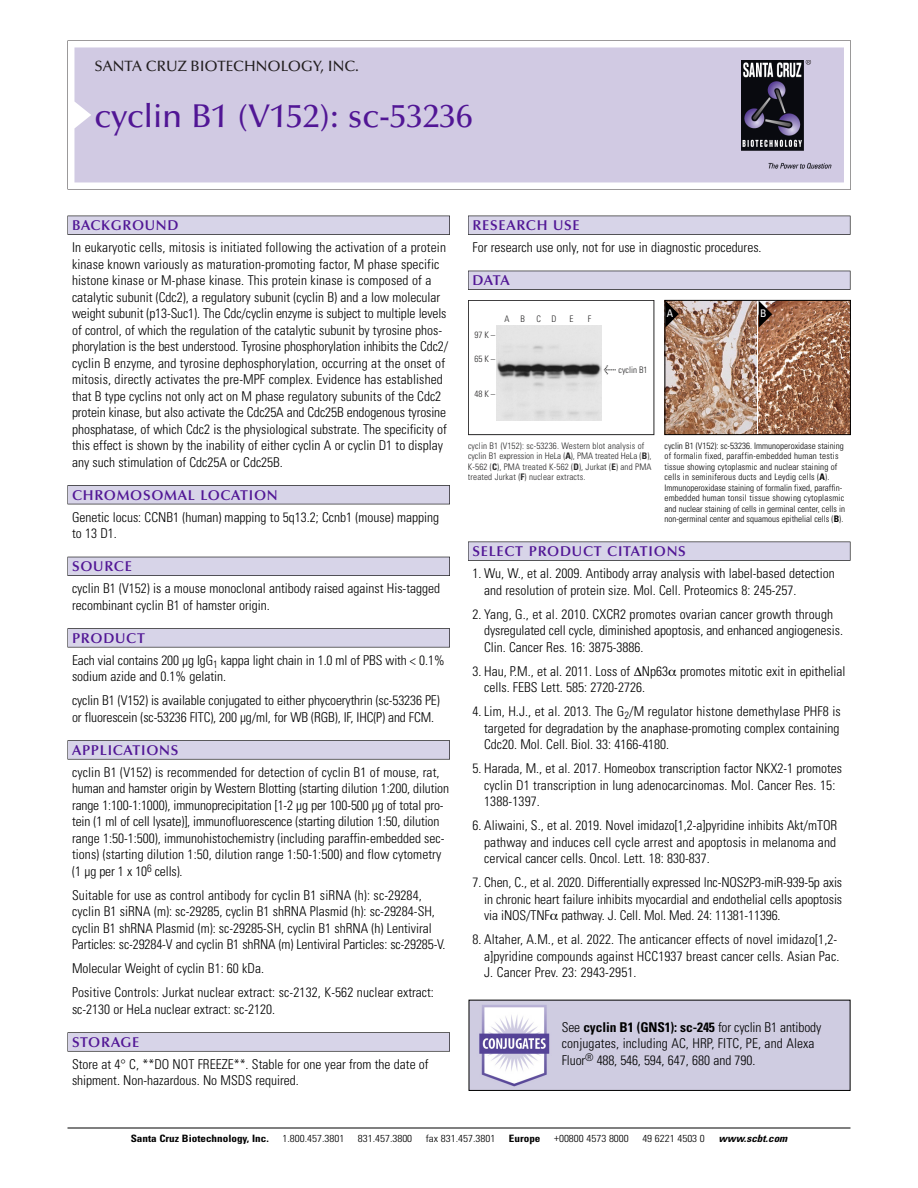
<style>
.page{position:relative;width:918px;height:1188px;background:#fff}
.page>*{position:absolute;margin:0;border:0;box-sizing:border-box;transform-origin:0 0}
.t1{font:500 33px "Optima";color:#511695}
.t2{font:500 15px "Optima";color:#231f20}
.t3{font:600 14.25px "Optima";letter-spacing:.05em;color:#511695}
.t4{font:300 condensed 13.5px/16.5px "Univers";color:#000}
.t5{font:condensed 10.5px "Univers";color:#fff}
.t6{font:300 condensed 10.2px "Univers";color:#000;scale:1.1 1}
.t7{font:700 condensed 10.2px "Univers";color:#000;scale:1.1 1}
.t8{font:italic 700 condensed 10.2px "Univers";color:#000;scale:1.1 1}
.t9{font:300 condensed 9px/10.5px "Univers";color:#000}
.t10{font:300 condensed 9px/10.5px "Univers";letter-spacing:.015em;color:#272627}
.s1{font-family:"Meta Plus";font-weight:400;font-stretch:normal;font-size:10.5px}
.s2{font-weight:700}
</style>
<div class="page">
<svg style="left:68px;top:40px;width:783px;height:149px"></svg>
<div style="left:74px;top:47px;width:770px;height:135px;background:#d1cae3"></div>
<img style="left:741px;top:60px;width:90px;height:108px">
<div style="left:68px;top:216px;width:382px;height:19px;background:#535256"></div>
<div style="left:68px;top:216px;width:381px;height:18px;background:#d7d4e8"></div>
<div style="left:68px;top:485px;width:382px;height:19px;background:#515155"></div>
<div style="left:68px;top:486px;width:381px;height:18px;background:#d7d4e8"></div>
<div style="left:68px;top:557px;width:382px;height:19px;background:#515057"></div>
<div style="left:68px;top:557px;width:381px;height:18px;background:#d7d4e8"></div>
<div style="left:68px;top:628px;width:382px;height:19px;background:#575659"></div>
<div style="left:68px;top:629px;width:381px;height:18px;background:#d7d4e8"></div>
<svg style="left:68px;top:740px;width:382px;height:20px"></svg>
<div style="left:68px;top:741px;width:381px;height:18px;background:#d7d4e8"></div>
<svg style="left:68px;top:1032px;width:382px;height:20px"></svg>
<div style="left:68px;top:1033px;width:381px;height:18px;background:#d7d4e8"></div>
<div style="left:468px;top:216px;width:382px;height:19px;background:#535256"></div>
<div style="left:468px;top:216px;width:382px;height:18px;background:#d7d4e8"></div>
<div style="left:468px;top:271px;width:382px;height:19px;background:#525156"></div>
<div style="left:468px;top:271px;width:382px;height:18px;background:#d7d4e8"></div>
<div style="left:468px;top:542px;width:382px;height:19px;background:#545457"></div>
<div style="left:468px;top:542px;width:382px;height:18px;background:#d7d4e8"></div>
<hr style="left:68px;top:1128px;width:782px;height:1px;background:#000">
<div style="left:468px;top:300px;width:186px;height:135px;border:1px solid #272627"></div>
<img style="left:496px;top:325px;width:106px;height:95px">
<img style="left:759px;top:302px;width:90px;height:131px">
<img style="left:666px;top:302px;width:91px;height:131px">
<div style="left:664px;top:300px;width:187px;height:135px;border:1px solid #000"></div>
<svg style="left:759px;top:301px;width:13px;height:27px"></svg>
<svg style="left:665px;top:301px;width:14px;height:27px"></svg>
<img style="left:471px;top:1002px;width:377px;height:87px">
<div style="left:469px;top:1000px;width:381px;height:91px;border:1px solid #000"></div>
<p class="t2" style="left:94px;top:60px;width:266px">SANTA CRUZ BIOTECHNOLOGY, INC.</p>
<p class="t1" style="left:94px;top:102px;width:380px">cyclin B1 (V152): sc-53236</p>
<p class="t3" style="left:72px;top:219px;width:108px">BACKGROUND</p>
<p class="t4" style="left:72px;top:240px;width:378px">In eukaryotic cells, mitosis is initiated following the activation of a protein kinase known variously as maturation-promoting factor, M phase specific histone kinase or M-phase kinase. This protein kinase is composed of a catalytic subunit (Cdc2), a regulatory subunit (cyclin B) and a low molecular weight subunit (p13-Suc1). The Cdc/cyclin enzyme is subject to multiple levels of control, of which the regulation of the catalytic subunit by tyrosine phos&shy;phorylation is the best understood. Tyrosine phosphorylation inhibits the Cdc2/ cyclin B enzyme, and tyrosine dephos phorylation, occurring at the onset of mitosis, directly activates the pre-MPF complex. Evidence has established that B type cyclins not only act on M phase regulatory subunits of the Cdc2 protein kinase, but also activate the Cdc25A and Cdc25B endogenous tyrosine phosphatase, of which Cdc2 is the physio logical substrate. The specificity of this effect is shown by the inability of either cyclin A or cyclin D1 to display any such stimulation of Cdc25A or Cdc25B.</p>
<p class="t3" style="left:72px;top:489px;width:207px">CHROMOSOMAL LOCATION</p>
<p class="t4" style="left:72px;top:510px;width:368px">Genetic locus: CCNB1 (human) mapping to 5q13.2; Ccnb1 (mouse) mapping to 13 D1.</p>
<p class="t3" style="left:72px;top:560px;width:61px">SOURCE</p>
<p class="t4" style="left:72px;top:582px;width:370px">cyclin B1 (V152) is a mouse monoclonal antibody raised against His-tagged recombinant cyclin B1 of hamster origin.</p>
<p class="t3" style="left:72px;top:632px;width:74px">PRODUCT</p>
<p class="t4" style="left:72px;top:653px;width:374px">Each vial contains 200 µg IgG<sub>1</sub> kappa light chain in 1.0 ml of PBS with &lt; 0.1% sodium azide and 0.1% gelatin.</p>
<p class="t4" style="left:72px;top:694px;width:369px">cyclin B1 (V152) is available conjugated to either phycoerythrin (sc-53236 PE) or fluorescein (sc-53236 FITC), 200 µg/ml, for WB (RGB), IF, IHC(P) and FCM.</p>
<p class="t3" style="left:72px;top:744px;width:108px">APPLICATIONS</p>
<p class="t4" style="left:72px;top:765px;width:379px">cyclin B1 (V152) is recommended for detection of cyclin B1 of mouse, rat, human and hamster origin by Western Blotting (starting dilution 1:200, dilution range 1:100-1:1000), immunoprecipitation [1-2 µg per 100-500 µg of total pro&shy;tein (1 ml of cell lysate)], immunofluorescence (starting dilution 1:50, dilution range 1:50-1:500), immunohistochemistry (including paraffin-embedded sec&shy;tions) (starting dilution 1:50, dilution range 1:50-1:500) and flow cytometry (1 µg per 1 x 10<sup>6</sup> cells).</p>
<p class="t4" style="left:72px;top:888px;width:375px">Suitable for use as control antibody for cyclin B1 siRNA (h): sc-29284, cyclin B1 siRNA (m): sc-29285, cyclin B1 shRNA Plasmid (h): sc-29284-SH, cyclin B1 shRNA Plasmid (m): sc-29285-SH, cyclin B1 shRNA (h) Lentiviral Particles: sc-29284-V and cyclin B1 shRNA (m) Lentiviral Particles: sc-29285-V.</p>
<p class="t4" style="left:72px;top:962px;width:193px">Molecular Weight of cyclin B1: 60 kDa.</p>
<p class="t4" style="left:72px;top:986px;width:363px">Positive Controls: Jurkat nuclear extract: sc-2132, K-562 nuclear extract: sc-2130 or HeLa nuclear extract: sc-2120.</p>
<p class="t3" style="left:72px;top:1036px;width:69px">STORAGE</p>
<p class="t4" style="left:72px;top:1057px;width:358px">Store at 4° C, **DO NOT FREEZE**. Stable for one year from the date of shipment. Non-hazardous. No MSDS required.</p>
<p class="t3" style="left:473px;top:219px;width:109px">RESEARCH USE</p>
<p class="t4" style="left:473px;top:240px;width:291px">For research use only, not for use in diagnostic procedures.</p>
<p class="t3" style="left:473px;top:274px;width:39px">DATA</p>
<p class="t10" style="left:474px;top:330px;width:22px">97K–</p>
<p class="t10" style="left:474px;top:354px;width:22px">65K–</p>
<p class="t10" style="left:474px;top:389px;width:22px">48K–</p>
<p class="t10" style="left:504px;top:314px;width:22px">A B</p>
<p class="t10" style="left:536px;top:314px;width:22px">C D</p>
<p class="t10" style="left:570px;top:314px;width:5px">E</p>
<p class="t10" style="left:588px;top:314px;width:5px">F</p>
<p class="t10" style="left:604px;top:366px;width:45px"><span class="s1">&lt;</span> cyclin B1</p>
<p class="t5" style="left:667px;top:309px;width:8px">A</p>
<p class="t5" style="left:760px;top:309px;width:8px">B</p>
<p class="t10" style="left:468px;top:441px;width:185px">cyclin B1 (V152): sc-53236. Western blot analysis of cyclin B1 expression in HeLa (<span class="s2">A</span>), PMA treated HeLa (<span class="s2">B</span>), K-562 (<span class="s2">C</span>), PMA treated K-562 (<span class="s2">D</span>), Jurkat (<span class="s2">E</span>) and PMA treated Jurkat (<span class="s2">F</span>) nuclear extracts.</p>
<p class="t9" style="left:665px;top:441px;width:182px">cyclin B1 (V152): sc-53236. Immunoperoxidase staining of formalin fixed, paraffin-embedded human testis tissue showing cytoplasmic and nuclear staining of cells in seminiferous ducts and Leydig cells (<span class="s2">A</span>).<br>Immunoperoxidase staining of formalin fixed, paraffin&shy;embedded human tonsil tissue showing cytoplasmic and nuclear staining of cells in germinal center, cells in non-germinal center and squamous epithelial cells (<span class="s2">B</span>).</p>
<p class="t3" style="left:473px;top:545px;width:215px">SELECT PRODUCT CITATIONS</p>
<p class="t4" style="left:484px;top:566px;width:352px;text-indent:-12px">1. Wu, W., et al. 2009. Antibody array analysis with label-based detection and resolution of protein size. Mol. Cell. Proteomics 8: 245-257.</p>
<p class="t4" style="left:484px;top:607px;width:360px;text-indent:-12px">2. Yang, G., et al. 2010. CXCR2 promotes ovarian cancer growth through dysregulated cell cycle, diminished apoptosis, and enhanced angiogenesis.<br>Clin. Cancer Res. 16: 3875-3886.</p>
<p class="t4" style="left:484px;top:664px;width:363px;text-indent:-12px">3. Hau, P.M., et al. 2011. Loss of Np63 promotes mitotic exit in epithelial cells. FEBS Lett. 585: 2720-2726.</p>
<p class="t4" style="left:484px;top:704px;width:358px;text-align:justify;text-indent:-12px">4. Lim, H.J., et al. 2013. The G<sub>2</sub>/M regulator histone demethylase PHF8 is targeted for degradation by the anaphase-promoting complex containing Cdc20. Mol. Cell. Biol. 33: 4166-4180.</p>
<p class="t4" style="left:484px;top:761px;width:360px;text-indent:-12px">5. Harada, M., et al. 2017. Homeobox transcription factor NKX2-1 promotes cyclin D1 transcription in lung adenocarcinomas. Mol. Cancer Res. 15:<br>1388-1397.</p>
<p class="t4" style="left:484px;top:818px;width:355px;text-align:justify;text-indent:-12px">6. Aliwaini, S., et al. 2019. Novel imidazo[1,2-a]pyridine inhibits Akt/mTOR pathway and induces cell cycle arrest and apoptosis in melanoma and cervical cancer cells. Oncol. Lett. 18: 830-837.</p>
<p class="t4" style="left:484px;top:875px;width:360px;text-align:justify;text-indent:-12px">7. Chen, C., et al. 2020. Differentially expressed lnc-NOS2P3-miR-939-5p axis in chronic heart failure inhibits myocardial and endothelial cells apoptosis via iNOS/TNF pathway. J. Cell. Mol. Med. 24: 11381-11396.</p>
<p class="t4" style="left:484px;top:932px;width:357px;text-indent:-12px">8. Altaher, A.M., et al. 2022. The anticancer effects of novel imidazo[1,2- a]pyridine compounds against HCC1937 breast cancer cells. Asian Pac.<br>J. Cancer Prev. 23: 2943-2951.</p>
<p class="t4" style="left:562px;top:1020px;width:261px">See <span class="s2">cyclin B1 (GNS1): sc-245</span> for cyclin B1 antibody conjugates, including AC, HRP, FITC, PE, and Alexa<br>Fluor<sup>®</sup> 488, 546, 594, 647, 680 and 790.</p>
<p class="t7" style="left:131px;top:1135px;width:127px">Santa Cruz Biotechnology, Inc.</p>
<p class="t6" style="left:282px;top:1135px;width:58px">1.800.457.3801</p>
<p class="t6" style="left:358px;top:1135px;width:51px">831.457.3800</p>
<p class="t6" style="left:426px;top:1135px;width:65px">fax 831.457.3801</p>
<p class="t7" style="left:509px;top:1135px;width:30px">Europe</p>
<p class="t6" style="left:554px;top:1135px;width:69px">+00800 4573 8000</p>
<p class="t6" style="left:642px;top:1135px;width:58px">49 6221 4503 0</p>
<p class="t8" style="left:719px;top:1135px;width:66px">www.scbt.com</p>
</div>
